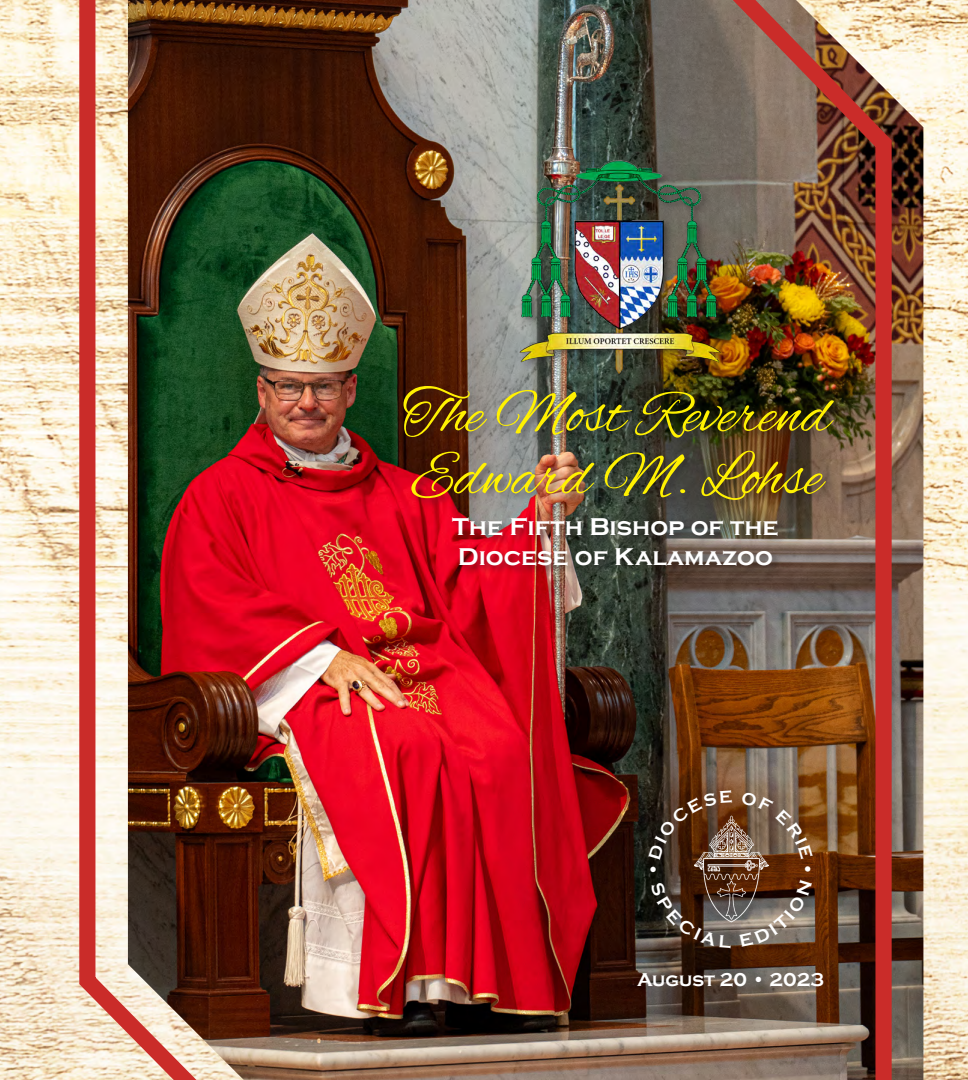
<style>
.page{position:relative;width:968px;height:1080px;background:#fff}
.page>*{position:absolute;margin:0;border:0;box-sizing:border-box;transform-origin:0 0}
.t1{font:62.5px "Alex Brush";color:#fff101}
.t2{font:700 25px "Copperplate Gothic";color:#fff}
.t3{font:700 19.12px "Copperplate Gothic";color:#fff}
.t4{font:300 19.12px "Copperplate Gothic";color:#fff}
</style>
<div class="page">
<img style="left:0;top:0;width:968px;height:1080px">
<img style="left:287px;top:0;width:636px;height:1080px">
<img style="left:71px;top:0;width:216px;height:1080px">
<img style="left:679px;top:0;width:220px;height:1080px">
<div style="left:401px;top:158px;width:442px;height:418px;background:#231f20;opacity:.5"></div>
<img style="left:516px;top:159px;width:205px;height:220px">
<img style="left:694px;top:813px;width:74px;height:113px">
<svg style="left:650px;top:882px;width:81px;height:66px;background:#47372c"></svg>
<svg style="left:739px;top:880px;width:73px;height:68px;background:#715d4f"></svg>
<svg style="left:648px;top:790px;width:84px;height:70px;background:#543622"></svg>
<svg style="left:741px;top:791px;width:72px;height:69px;background:#7d5e45"></svg>
<svg style="left:805px;top:867px;width:5px;height:5px"></svg>
<p class="t1" style="left:402px;top:375px;width:430px">The Most Reverend</p>
<p class="t1" style="left:411px;top:438px;width:412px">Edward M. Lohse</p>
<p class="t2" style="left:452px;top:513px;width:328px">The Fifth Bishop of the</p>
<p class="t2" style="left:457px;top:543px;width:317px">Diocese of Kalamazoo</p>
<p class="t4" style="left:646px;top:859px;width:14px">•</p>
<p class="t3" style="left:637px;top:969px;width:188px">August 20 • 2023</p>
</div>
